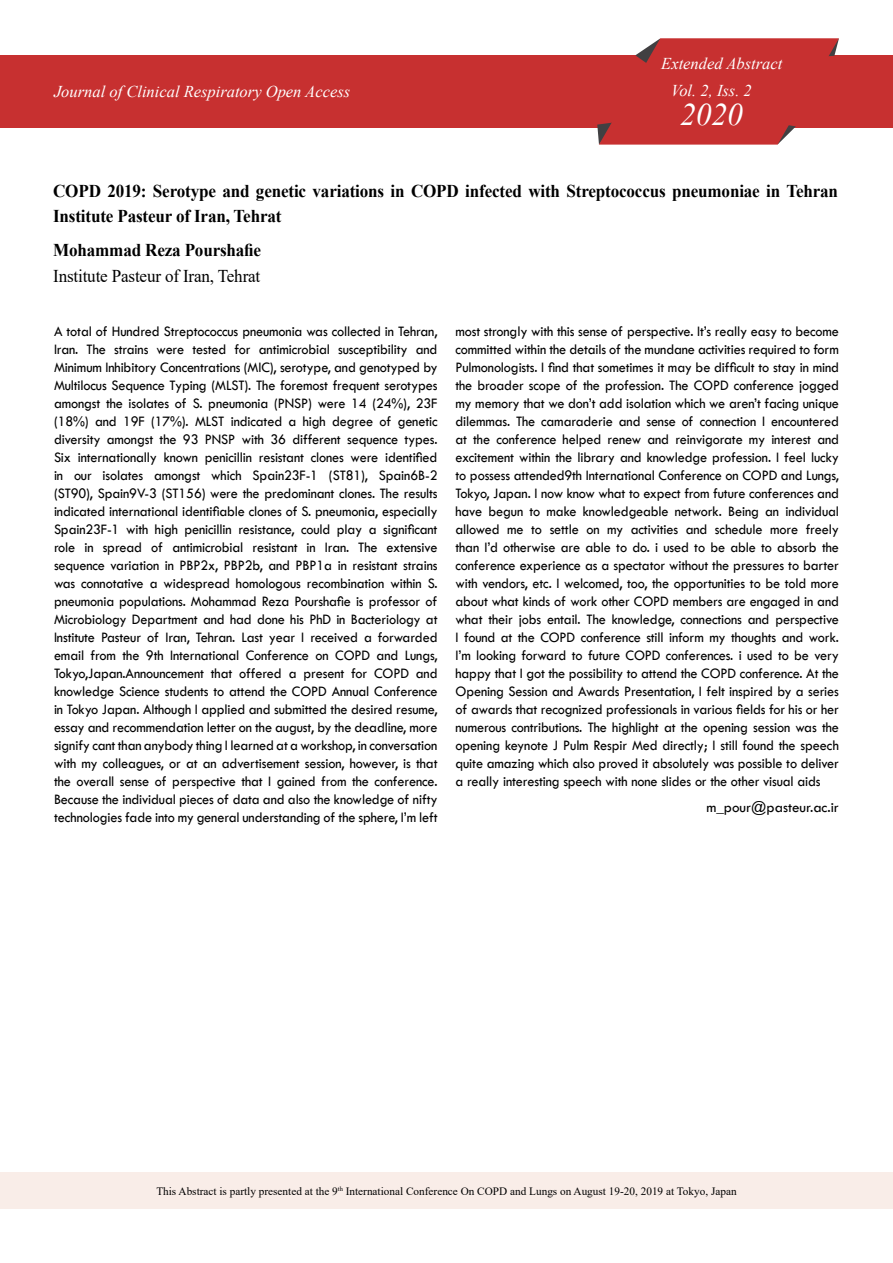
<style>
.page{position:relative;width:893px;height:1263px;background:#fff}
.page>*{position:absolute;margin:0;border:0;box-sizing:border-box;transform-origin:0 0}
.t1{font:italic 31.5px "Times New Roman";color:#fff}
.t2{font:700 18px/24.8px "Times New Roman";letter-spacing:-.01em;color:#000;scale:.95 1}
.t3{font:18px "Times New Roman";letter-spacing:-.01em;color:#000;scale:.95 1}
.t4{font:italic 16.5px/26.8px "Times New Roman";color:#fff}
.t5{font:15px/18px "Tw Cen";letter-spacing:-.01em;color:#000;text-align:justify;scale:.95 1}
.t6{font:15px "Tw Cen";letter-spacing:-.01em;color:#000}
.t7{font:11.25px "Times New Roman";color:#000}
</style>
<div class="page">
<div style="left:0;top:55px;width:893px;height:73px;background:#c73030"></div>
<svg style="left:597px;top:38px;width:242px;height:107px"></svg>
<div style="left:0;top:1173px;width:893px;height:36px;background:#f9ede8"></div>
<p class="t4" style="left:54px;top:78px;width:298px">Journal of Clinical Respiratory Open Access</p>
<p class="t4" style="left:671px;top:50px;width:113px;text-indent:-10px">Extended Abstract<br>Vol. 2, Iss. 2</p>
<h1 class="t1" style="left:680px;top:93px;width:64px">2020</h1>
<p class="t2" style="left:53px;top:178px;width:828px">COPD 2019: Serotype and genetic variations in COPD infected with Streptococcus pneumoniae in Tehran<br>Institute Pasteur of Iran, Tehrat</p>
<p class="t2" style="left:53px;top:237px;width:221px">Mohammad Reza Pourshafie</p>
<p class="t3" style="left:53px;top:264px;width:220px">Institute Pasteur of Iran, Tehrat</p>
<p class="t5" style="left:54px;top:322px;width:405px">A total of Hundred Streptococcus pneumonia was collected in Tehran, Iran. The strains were tested for antimicrobial susceptibility and Minimum Inhibitory Concentrations (MIC), serotype, and genotyped by Multilocus Sequence Typing (MLST). The foremost frequent serotypes amongst the isolates of S. pneumonia (PNSP) were 14 (24%), 23F (18%) and 19F (17%). MLST indicated a high degree of genetic diversity amongst the 93 PNSP with 36 different sequence types.<br>Six internationally known penicillin resistant clones were identified in our isolates amongst which Spain23F-1 (ST81), Spain6B-2 (ST90), Spain9V-3 (ST156) were the predominant clones. The results indicated international identifiable clones of S. pneumonia, especially Spain23F-1 with high penicillin resistance, could play a significant role in spread of antimicrobial resistant in Iran. The extensive sequence variation in PBP2x, PBP2b, and PBP1a in resistant strains was connotative a widespread homologous recombination within S. pneumonia populations. Mohammad Reza Pourshafie is professor of Microbiology Department and had done his PhD in Bacteriology at Institute Pasteur of Iran, Tehran. Last year I received a forwarded email from the 9th International Conference on COPD and Lungs, Tokyo,Japan.Announcement that offered a present for COPD and knowledge Science students to attend the COPD Annual Conference in Tokyo Japan. Although I applied and submitted the desired resume, essay and recommendation letter on the august, by the deadline, more signify cant than anybody thing I learned at a workshop, in conversation with my colleagues, or at an advertisement session, however, is that the overall sense of perspective that I gained from the conference.<br>Because the individual pieces of data and also the knowledge of nifty technologies fade into my general understanding of the sphere, I’m left</p>
<p class="t5" style="left:455px;top:322px;width:405px">most strongly with this sense of perspective. It’s really easy to become committed within the details of the mundane activities required to form Pulmonologists. I find that sometimes it may be difficult to stay in mind the broader scope of the profession. The COPD conference jogged my memory that we don’t add isolation which we aren’t facing unique dilemmas. The camaraderie and sense of connection I encountered at the conference helped renew and reinvigorate my interest and excitement within the library and knowledge profession. I feel lucky to possess attended9th International Conference on COPD and Lungs, Tokyo, Japan. I now know what to expect from future conferences and have begun to make knowledgeable network. Being an individual allowed me to settle on my activities and schedule more freely than I’d otherwise are able to do. i used to be able to absorb the conference experience as a spectator without the pressures to barter with vendors, etc. I welcomed, too, the opportunities to be told more about what kinds of work other COPD members are engaged in and what their jobs entail. The knowledge, connections and perspective I found at the COPD conference still inform my thoughts and work.<br>I’m looking forward to future COPD conferences. i used to be very happy that I got the possibility to attend the COPD conference. At the Opening Session and Awards Presentation, I felt inspired by a series of awards that recognized professionals in various fields for his or her numerous contributions. The highlight at the opening session was the opening keynote J Pulm Respir Med directly; I still found the speech quite amazing which also proved it absolutely was possible to deliver a really interesting speech with none slides or the other visual aids</p>
<p class="t6" style="left:706px;top:798px;width:134px">m_pour@pasteur.ac.ir</p>
<p class="t7" style="left:156px;top:1183px;width:582px">This Abstract is partly presented at the 9<sup>th</sup> International Conference On COPD and Lungs on August 19-20, 2019 at Tokyo, Japan</p>
</div>
